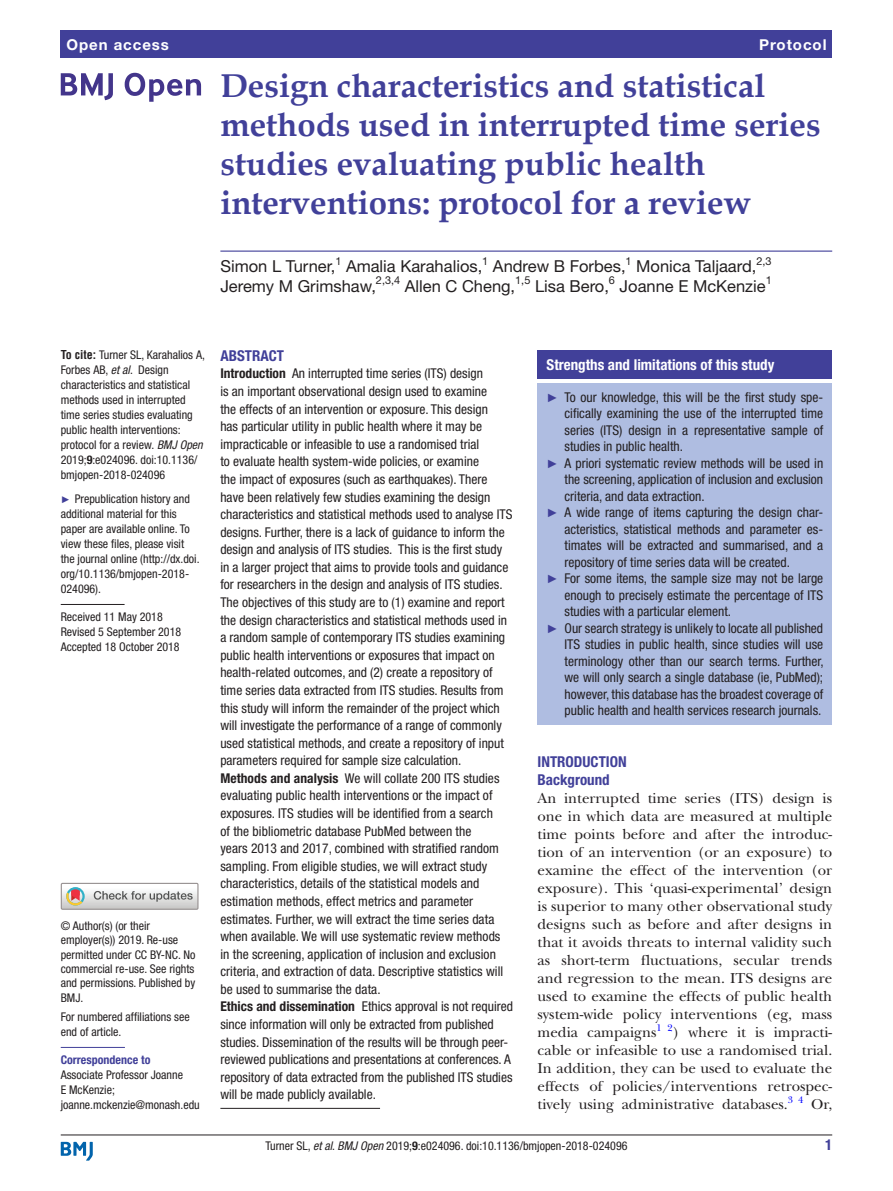
<style>
.page{position:relative;width:893px;height:1191px;background:#fff}
.page>*{position:absolute;margin:0;border:0;box-sizing:border-box;transform-origin:0 0}
.t1{font:700 33px/39px "Book Antiqua";color:#414099}
.t2{font:16.5px "Helvetica Neue LT Std";color:#231f20}
.t3{font:15px/18px "New Baskerville";color:#231f20;text-align:justify}
.t4{font:700 condensed 15px "Helvetica Neue LT Std";color:#fff}
.t5{font:700 condensed 15px/18px "Helvetica Neue LT Std";color:#414099}
.t6{font:700 15px "Helvetica Neue LT Std";letter-spacing:.065em;color:#fff}
.t7{font:condensed 13.5px/17.5px "Helvetica Neue LT Std";color:#231f20}
.t8{font:condensed 12px/15px "Helvetica Neue LT Std";color:#231f20}
.t9{font:700 condensed 12px "Helvetica Neue LT Std";color:#414099}
.t10{font:10.95px "Helvetica Neue LT Std";color:#231f20}
.t11{font:9.9px "New Baskerville";color:#00f}
.s1{font-family:"Helvetica LT Std";font-weight:700}
.s2{font-style:italic}
.s3{font-weight:700}
.s4{font-family:"Arial";font-stretch:normal;font-size:9.75px;color:#414099}
.s5{font-family:"Arial";font-stretch:normal;font-size:12px;color:#414099}
</style>
<div class="page">
<hr style="left:61px;top:1134px;width:771px;height:1px;background:#231f20">
<svg style="left:61px;top:1141px;width:32px;height:19px"></svg>
<div style="left:61px;top:31px;width:771px;height:27px;background:#414099"></div>
<hr style="left:220px;top:250px;width:612px;height:2px;background:#414099">
<hr style="left:61px;top:604px;width:64px;height:1px;background:#231f20">
<hr style="left:61px;top:1047px;width:64px;height:1px;background:#414099">
<svg style="left:61px;top:73px;width:52px;height:27px"></svg>
<svg style="left:125px;top:73px;width:76px;height:29px"></svg>
<div style="left:61px;top:882px;width:138px;height:27px;border:1px solid #969090"></div>
<svg style="left:61px;top:883px;width:137px;height:26px"></svg>
<hr style="left:220px;top:1108px;width:160px;height:1px;background:#231f20">
<div style="left:538px;top:350px;width:294px;height:29px;background:#414099"></div>
<div style="left:538px;top:383px;width:294px;height:341px;background:#afbde1"></div>
<p class="t6" style="left:66px;top:35px;width:104px">Open access</p>
<p class="t6" style="left:759px;top:35px;width:69px">Protocol</p>
<h1 class="t1" style="left:220px;top:66px;width:602px">Design characteristics and statistical methods used in interrupted time series studies evaluating public health interventions: protocol for a review</h1>
<p class="t2" style="left:220px;top:257px;width:116px">Simon L Turner,</p>
<p class="t10" style="left:335px;top:254px;width:8px">1</p>
<p class="t2" style="left:346px;top:257px;width:138px">Amalia Karahalios,</p>
<p class="t10" style="left:482px;top:254px;width:8px">1</p>
<p class="t2" style="left:493px;top:257px;width:134px">Andrew B Forbes,</p>
<p class="t10" style="left:626px;top:254px;width:8px">1</p>
<p class="t2" style="left:636px;top:257px;width:122px">Monica Taljaard,</p>
<p class="t10" style="left:756px;top:254px;width:17px">2,3</p>
<p class="t2" style="left:220px;top:276px;width:157px">Jeremy M Grimshaw,</p>
<p class="t10" style="left:376px;top:274px;width:26px">2,3,4</p>
<p class="t2" style="left:405px;top:276px;width:112px">Allen C Cheng,</p>
<p class="t10" style="left:515px;top:274px;width:17px">1,5</p>
<p class="t2" style="left:535px;top:276px;width:75px">Lisa Bero,</p>
<p class="t10" style="left:609px;top:274px;width:8px">6</p>
<p class="t2" style="left:620px;top:276px;width:148px">Joanne E McKenzie</p>
<p class="t10" style="left:766px;top:274px;width:8px">1</p>
<p class="t8" style="left:61px;top:347px;width:146px"><span class="s1">To cite:</span> Turner SL, Karahalios A,<br>Forbes AB, <span class="s2">et al</span>. Design characteristics and statistical methods used in interrupted time series studies evaluating public health interventions: protocol for a review. <span class="s2">BMJ Open<br></span>2019;<span class="s3">9</span>:e024096. doi:10.1136/ bmjopen-2018-024096</p>
<p class="t8" style="left:61px;top:491px;width:140px"><span class="s4">►</span> Prepublication history and additional material for this paper are available online. To view these files, please visit the journal online (http://dx.doi. org/10.1136/bmjopen-2018-<br>024096).</p>
<p class="t8" style="left:61px;top:609px;width:122px">Received 11 May 2018<br>Revised 5 September 2018<br>Accepted 18 October 2018</p>
<p class="t8" style="left:61px;top:918px;width:136px;line-height:14.4px">© Author(s) (or their employer(s)) 2019. Re-use permitted under CC BY-NC. No commercial re-use. See rights and permissions. Published by<br>BMJ.</p>
<p class="t8" style="left:61px;top:1009px;width:130px">For numbered affiliations see end of article.</p>
<p class="t9" style="left:61px;top:1052px;width:91px">Correspondence to</p>
<p class="t8" style="left:61px;top:1067px;width:141px">Associate Professor Joanne<br>E McKenzie; joanne.mckenzie@monash.edu</p>
<p class="t5" style="left:220px;top:346px;width:65px">Abstract</p>
<p class="t7" style="left:220px;top:365px;width:294px"><span class="s3">Introduction</span> An interrupted time series (ITS) design<br>is an important observational design used to examine<br>the effects of an intervention or exposure. This design<br>has particular utility in public health where it may be impracticable or infeasible to use a randomised trial<br>to evaluate health system-wide policies, or examine<br>the impact of exposures (such as earthquakes). There have been relatively few studies examining the design characteristics and statistical methods used to analyse ITS designs. Further, there is a lack of guidance to inform the design and analysis of ITS studies. This is the first study in a larger project that aims to provide tools and guidance for researchers in the design and analysis of ITS studies.<br>The objectives of this study are to (1) examine and report the design characteristics and statistical methods used in a random sample of contemporary ITS studies examining public health interventions or exposures that impact on health-related outcomes, and (2) create a repository of time series data extracted from ITS studies. Results from this study will inform the remainder of the project which will investigate the performance of a range of commonly used statistical methods, and create a repository of input parameters required for sample size calculation.<br><span class="s3">Methods and analysis</span> We will collate 200 ITS studies evaluating public health interventions or the impact of exposures. ITS studies will be identified from a search<br>of the bibliometric database PubMed between the<br>years 2013 and 2017, combined with stratified random sampling. From eligible studies, we will extract study characteristics, details of the statistical models and estimation methods, effect metrics and parameter estimates. Further, we will extract the time series data when available. We will use systematic review methods<br>in the screening, application of inclusion and exclusion criteria, and extraction of data. Descriptive statistics will be used to summarise the data.<br><span class="s3">Ethics and dissemination</span> Ethics approval is not required since information will only be extracted from published studies. Dissemination of the results will be through peer&shy;reviewed publications and presentations at conferences. A repository of data extracted from the published ITS studies will be made publicly available.</p>
<p class="t4" style="left:547px;top:355px;width:229px">Strengths and limitations of this study</p>
<p class="t7" style="left:547px;top:388px;width:278px"><span class="s5">►</span> To our knowledge, this will be the first study spe-</p>
<p class="t7" style="left:565px;top:404px;width:260px">cifically examining the use of the interrupted time</p>
<p class="t7" style="left:565px;top:421px;width:260px">series (ITS) design in a representative sample of</p>
<p class="t7" style="left:565px;top:437px;width:120px">studies in public health.</p>
<p class="t7" style="left:547px;top:454px;width:278px"><span class="s5">►</span> A priori systematic review methods will be used in</p>
<p class="t7" style="left:565px;top:470px;width:260px">the screening, application of inclusion and exclusion</p>
<p class="t7" style="left:565px;top:487px;width:142px">criteria, and data extraction.</p>
<p class="t7" style="left:547px;top:503px;width:278px"><span class="s5">►</span> A wide range of items capturing the design char-</p>
<p class="t7" style="left:565px;top:520px;width:260px">acteristics, statistical methods and parameter es-</p>
<p class="t7" style="left:565px;top:536px;width:260px">timates will be extracted and summarised, and a</p>
<p class="t7" style="left:565px;top:553px;width:227px">repository of time series data will be created.</p>
<p class="t7" style="left:547px;top:569px;width:278px"><span class="s5">►</span> For some items, the sample size may not be large</p>
<p class="t7" style="left:565px;top:586px;width:260px">enough to precisely estimate the percentage of ITS</p>
<p class="t7" style="left:565px;top:602px;width:168px">studies with a particular element.</p>
<p class="t7" style="left:547px;top:619px;width:278px"><span class="s5">►</span> Our search strategy is unlikely to locate all published</p>
<p class="t7" style="left:565px;top:635px;width:260px">ITS studies in public health, since studies will use</p>
<p class="t7" style="left:565px;top:652px;width:261px">terminology other than our search terms. Further,</p>
<p class="t7" style="left:565px;top:668px;width:260px">we will only search a single database (ie, PubMed);</p>
<p class="t7" style="left:565px;top:685px;width:260px">however, this database has the broadest coverage of</p>
<p class="t7" style="left:565px;top:701px;width:258px">public health and health services research journals.</p>
<p class="t5" style="left:538px;top:752px;width:91px">Introduction<br>Background</p>
<p class="t3" style="left:538px;top:789px;width:296px">An interrupted time series (ITS) design is one in which data are measured at multiple time points before and after the introduc&shy;tion of an intervention (or an exposure) to examine the effect of the intervention (or exposure). This ‘quasi-experimental’ design is superior to many other observational study designs such as before and after designs in that it avoids threats to internal validity such as short-term fluctuations, secular trends and regression to the mean. ITS designs are used to examine the effects of public health system-wide policy interventions (eg, mass media campaigns<sup>1</sup> <sup>2</sup>) where it is impracti&shy;cable or infeasible to use a randomised trial.<br>In addition, they can be used to evaluate the effects of policies/interventions retrospec&shy;tively using administrative databases.</p>
<p class="t11" style="left:788px;top:1093px;width:17px">3 4</p>
<p class="t3" style="left:811px;top:1095px;width:22px">Or,</p>
<p class="t8" style="left:265px;top:1137px;width:364px">Turner SL, <span class="s2">et al</span>. <span class="s2">BMJ Open</span> 2019;<span class="s3">9</span>:e024096. doi:10.1136/bmjopen-2018-024096</p>
<p class="t5" style="left:825px;top:1135px;width:9px">1</p>
</div>
